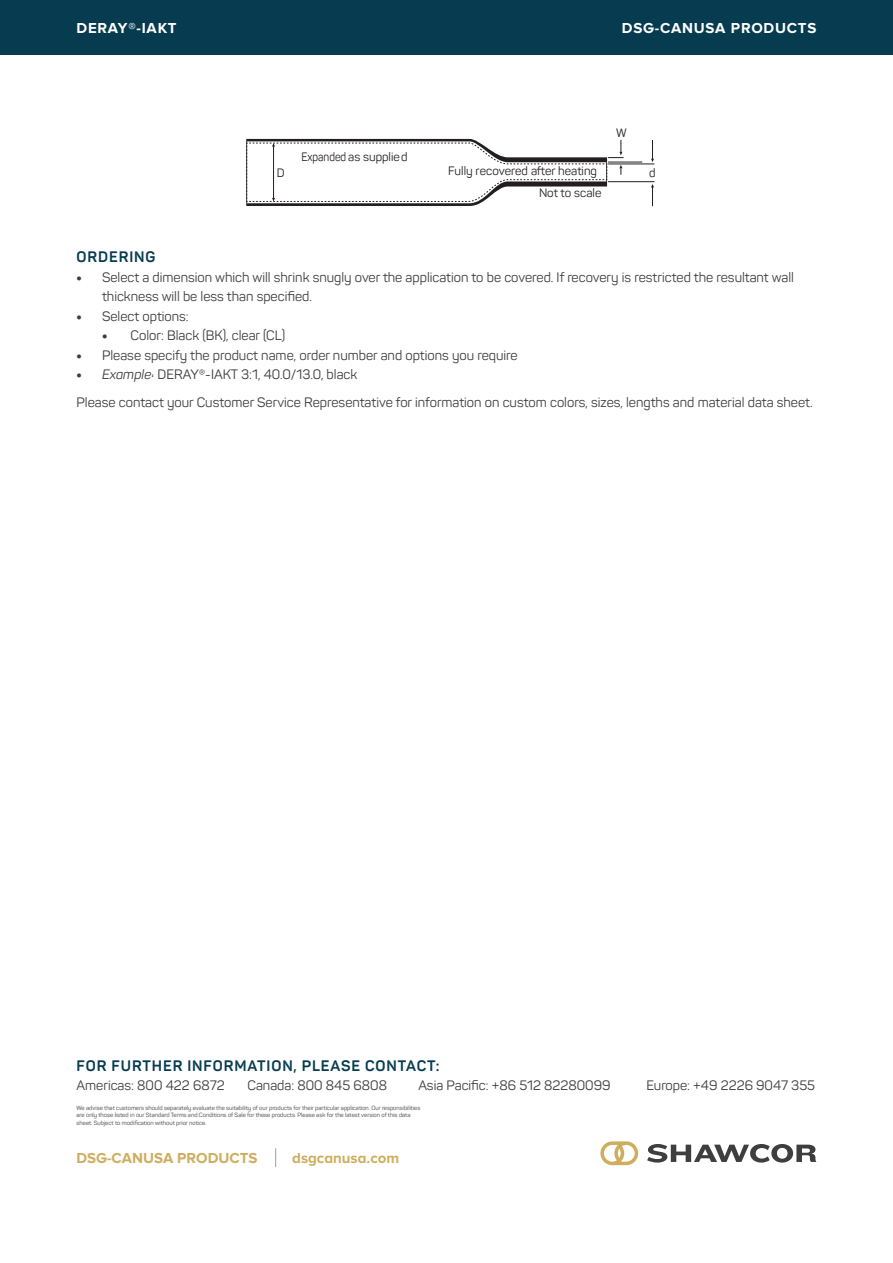
<style>
.page{position:relative;width:893px;height:1263px;background:#fff}
.page>*{position:absolute;margin:0;border:0;box-sizing:border-box;transform-origin:0 0}
.t1{font:700 15px "Panton";letter-spacing:.06em;color:#073c50}
.t2{font:700 15px "Proxima Nova A";color:#ceae5e}
.t3{font:700 15px "Proxima Nova A";letter-spacing:.05em;color:#fff}
.t4{font:13.5px/19.5px "Panton";color:#3e3e3f}
.t5{font:12px "Panton";color:#231f20}
.t6{font:12px "Panton";color:#231f20;scale:.88 1}
.t7{font:6px/7.5px "Panton";color:#3e3e3f}
.s1{font-weight:900}
.s2{font-style:italic}
</style>
<div class="page">
<div style="left:0;top:0;width:893px;height:54px;background:#073c50"></div>
<svg style="left:647px;top:1144px;width:169px;height:18px"></svg>
<svg style="left:600px;top:1141px;width:38px;height:24px"></svg>
<svg style="left:275px;top:1148px;width:1px;height:19px"></svg>
<hr style="left:608px;top:162px;width:34px;height:1px;background:#231f20">
<hr style="left:608px;top:164px;width:46px;height:1px;background:#231f20">
<hr style="left:608px;top:181px;width:46px;height:1px;background:#231f20">
<svg style="left:651px;top:140px;width:3px;height:22px"></svg>
<svg style="left:651px;top:184px;width:3px;height:22px"></svg>
<svg style="left:246px;top:138px;width:377px;height:68px"></svg>
<p class="t3" style="left:77px;top:20px;width:102px">DERAY®-IAKT</p>
<p class="t5" style="left:277px;top:165px;width:9px">D</p>
<p class="t6" style="left:301px;top:150px;width:122px">Expanded as supplied</p>
<p class="t3" style="left:622px;top:20px;width:196px">DSG-CANUSA PRODUCTS</p>
<p class="t5" style="left:616px;top:125px;width:12px">W</p>
<p class="t5" style="left:448px;top:163px;width:150px">Fully recovered after heating</p>
<p class="t5" style="left:649px;top:166px;width:8px">d</p>
<p class="t5" style="left:539px;top:186px;width:64px">Not to scale</p>
<p class="t1" style="left:77px;top:248px;width:80px">ORDERING</p>
<p class="t4" style="left:102px;top:267px;width:693px;text-indent:-26px"><span class="s1">•</span> Select a dimension which will shrink snugly over the application to be covered. If recovery is restricted the resultant wall thickness will be less than specified.</p>
<p class="t4" style="left:77px;top:306px;width:114px"><span class="s1">•</span> Select options:</p>
<p class="t4" style="left:102px;top:326px;width:185px"><span class="s1">•</span> Color: Black (BK), clear (CL)</p>
<p class="t4" style="left:77px;top:345px;width:443px"><span class="s1">•</span> Please specify the product name, order number and options you require</p>
<p class="t4" style="left:77px;top:360px;width:737px;line-height:28px"><span class="s1">•</span> <span class="s2">Example:</span> DERAY®-IAKT 3:1, 40.0/13.0, black<br>Please contact your Customer Service Representative for information on custom colors, sizes, lengths and material data sheet.</p>
<p class="t1" style="left:77px;top:1056px;width:364px">FOR FURTHER INFORMATION, PLEASE CONTACT:</p>
<p class="t4" style="left:77px;top:1076px;width:150px">Americas: 800 422 6872</p>
<p class="t4" style="left:247px;top:1076px;width:141px">Canada: 800 845 6808</p>
<p class="t4" style="left:418px;top:1076px;width:194px">Asia Pacific: +86 512 82280099</p>
<p class="t4" style="left:646px;top:1076px;width:170px">Europe: +49 2226 9047 355</p>
<p class="t7" style="left:77px;top:1104px;width:345px">We advise that customers should separately evaluate the suitability of our products for their particular application. Our responsibilities are only those listed in our Standard Terms and Conditions of Sale for these products. Please ask for the latest version of this data sheet. Subject to modification without prior notice.</p>
<p class="t2" style="left:77px;top:1149px;width:183px">DSG-CANUSA PRODUCTS</p>
<p class="t2" style="left:292px;top:1149px;width:109px">dsgcanusa.com</p>
</div>
